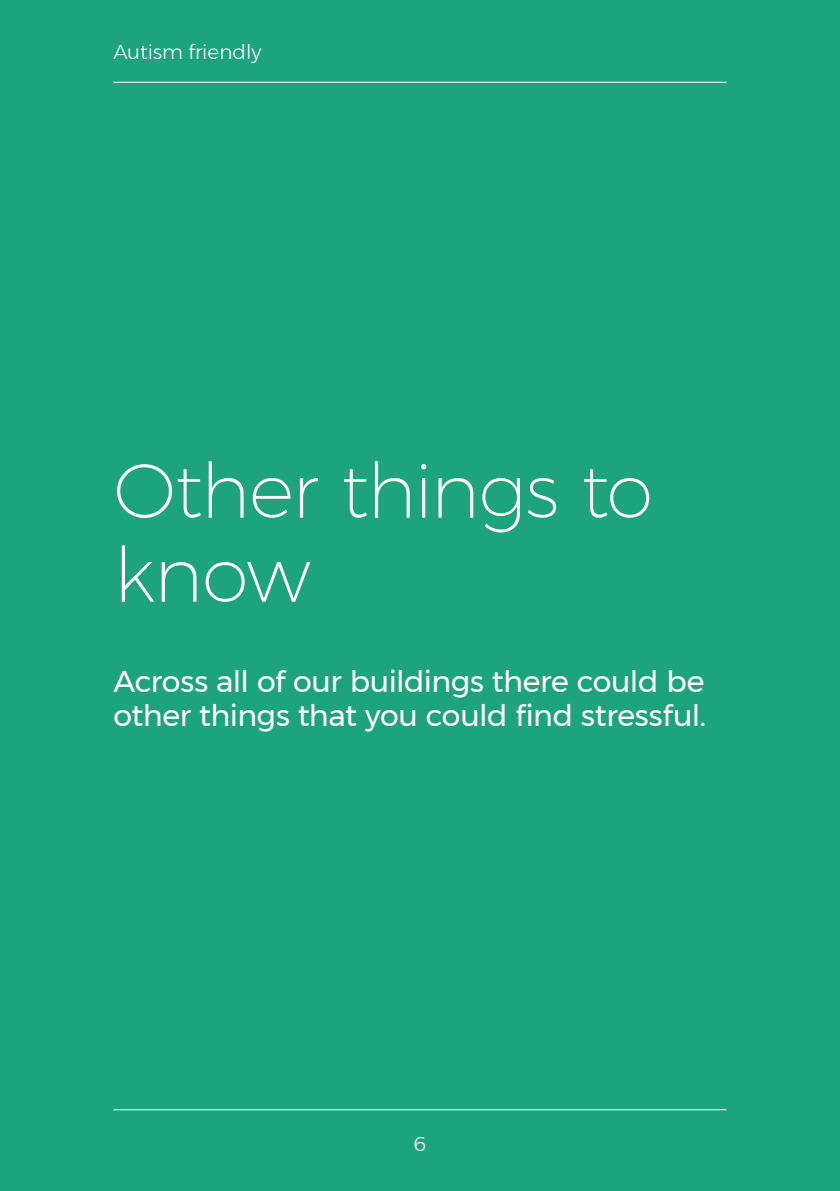
<style>
.page{position:relative;width:840px;height:1191px;background:#fff}
.page>*{position:absolute;margin:0;border:0;box-sizing:border-box;transform-origin:0 0}
.Page-heading{font:200 76px/84px "Montserrat";letter-spacing:-.025em;color:#fff}
.First_paragraph{font:30px/34px "Montserrat";letter-spacing:-.015em;color:#fff}
.t1{font:300 20px "Montserrat";color:#fff}
</style>
<div class="page">
<div style="left:0;top:0;width:839px;height:1191px;background:#1ea47d"></div>
<hr style="left:113px;top:82px;width:613px;height:1px;background:#fff">
<hr style="left:113px;top:1109px;width:613px;height:1px;background:#fff">
<p class="t1" style="left:113px;top:37px;width:149px">Autism friendly</p>
<p class="Page-heading" style="left:113px;top:447px;width:540px">Other things to know</p>
<p class="First_paragraph" style="left:113px;top:664px;width:593px">Across all of our buildings there could be other things that you could find stressful.</p>
<p class="t1" style="left:413px;top:1128px;width:14px">6</p>
</div>
